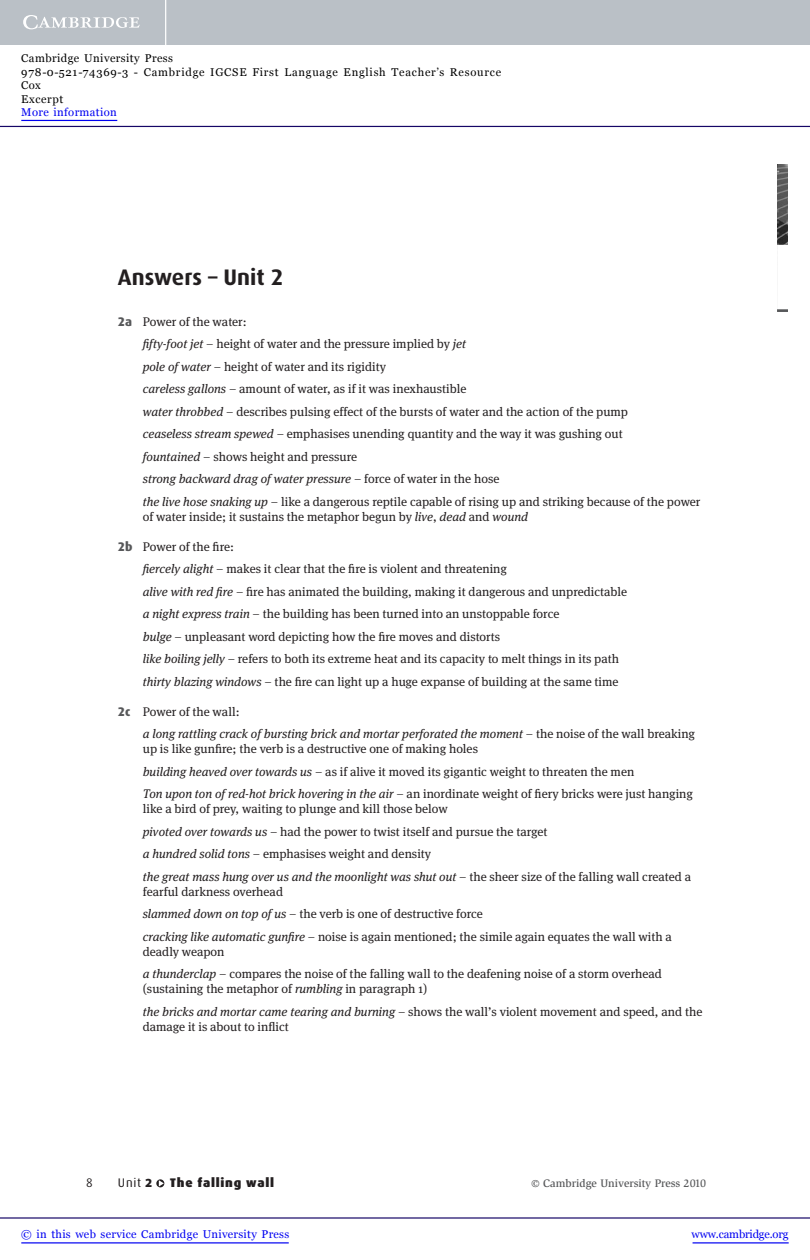
<style>
.page{position:relative;width:810px;height:1260px;background:#fff}
.page>*{position:absolute;margin:0;border:0;box-sizing:border-box;transform-origin:0 0}
.t1{font:700 22.5px "Dax";color:#231f20}
.t2{font:12.5px/22.5px "Meta Serif";color:#231f20}
.t3{font:italic 12.5px/22.5px "Meta Serif";color:#231f20}
.t4{font:900 12.5px "Dax";letter-spacing:.06em;color:#231f20}
.t5{font:12.5px "Dax";color:#231f20}
.t6{font:11.25px/13.5px "Georgia";letter-spacing:.07em;color:#000}
.t7{font:11.25px "Georgia";letter-spacing:.025em;color:#0000f1}
.t8{font:500 11.25px "Slimbach Std";color:#57585a}
.t9{font:11.25px "Georgia";letter-spacing:-.015em;color:#0000f1}
.s1{font-family:"Dax";font-weight:800;color:#57585a}
.s2{font-style:italic}
.s3{font-family:"Dax";font-weight:800;font-style:normal;color:#57585a}
.s4{font-style:normal}
.s5{font-family:"Myriad Pro";font-weight:900}
.s6{font-size:16.25px}
</style>
<div class="page">
<img style="left:777px;top:164px;width:11px;height:60px">
<svg style="left:777px;top:224px;width:11px;height:88px"></svg>
<svg style="left:156px;top:1179px;width:8px;height:8px"></svg>
<svg style="left:159px;top:1180px;width:5px;height:7px"></svg>
<hr style="left:0;top:1217px;width:810px;height:2px;background:#150666">
<hr style="left:693px;top:1242px;width:96px;height:1px;background:#0000f1">
<hr style="left:0;top:126px;width:810px;height:1px;background:#150666">
<div style="left:0;top:0;width:810px;height:45px;background:#bac0c6"></div>
<svg style="left:23px;top:15px;width:117px;height:14px"></svg>
<hr style="left:165px;top:0;width:1px;height:45px;background:#fff">
<hr style="left:21px;top:1242px;width:268px;height:1px;background:#0000f1">
<hr style="left:21px;top:120px;width:96px;height:1px;background:#0000f1">
<p class="t6" style="left:21px;top:52px;width:481px">Cambridge University Press<br>978-0-521-74369-3 - Cambridge IGCSE First Language English Teacher’s Resource<br>Cox<br>Excerpt</p>
<p class="t7" style="left:21px;top:106px;width:97px">More information</p>
<h1 class="t1" style="left:118px;top:267px;width:167px">Answers – Unit 2</h1>
<p class="t2" style="left:143px;top:311px;width:559px;text-indent:-25px"><span class="s1">2a</span> Power of the water:<br><span class="s2">fifty-foot jet</span> – height of water and the pressure implied by <span class="s2">jet<br>pole of water</span> – height of water and its rigidity<br><span class="s2">careless gallons</span> – amount of water, as if it was inexhaustible<br><span class="s2">water throbbed</span> – describes pulsing effect of the bursts of water and the action of the pump<br><span class="s2">ceaseless stream spewed</span> – emphasises unending quantity and the way it was gushing out<br><span class="s2">fountained</span> – shows height and pressure<br><span class="s2">strong backward drag of water pressure</span> – force of water in the hose<br><span class="s2">the live hose snaking up</span> – like a dangerous reptile capable of rising up and striking because of the power</p>
<p class="t2" style="left:143px;top:506px;width:387px">of water inside; it sustains the metaphor begun by <span class="s2">live</span>, <span class="s2">dead</span> and <span class="s2">wound</span></p>
<p class="t2" style="left:143px;top:536px;width:486px;text-indent:-25px"><span class="s1">2b</span> Power of the fire:<br><span class="s2">fiercely alight</span> – makes it clear that the fire is violent and threatening<br><span class="s2">alive with red fire</span> – fire has animated the building, making it dangerous and unpredictable <span class="s2">a night express train</span> – the building has been turned into an unstoppable force<br><span class="s2">bulge</span> – unpleasant word depicting how the fire moves and distorts<br><span class="s2">like boiling jelly</span> – refers to both its extreme heat and its capacity to melt things in its path <span class="s2">thirty blazing windows</span> – the fire can light up a huge expanse of building at the same time</p>
<p class="t3" style="left:143px;top:701px;width:554px;text-indent:-25px"><span class="s3">2c</span> <span class="s4">Power of the wall:<br></span>a long rattling crack of bursting brick and mortar perforated the moment <span class="s4">– the noise of the wall breaking</span></p>
<p class="t2" style="left:143px;top:739px;width:552px">up is like gunfire; the verb is a destructive one of making holes<br><span class="s2">building heaved over towards us</span> – as if alive it moved its gigantic weight to threaten the men<br><span class="s2">Ton upon ton of red-hot brick hovering in the air</span> – an inordinate weight of fiery bricks were just hanging</p>
<p class="t2" style="left:143px;top:799px;width:550px">like a bird of prey, waiting to plunge and kill those below<br><span class="s2">pivoted over towards us</span> – had the power to twist itself and pursue the target<br><span class="s2">a hundred solid tons</span> – emphasises weight and density<br><span class="s2">the great mass hung over us and the moonlight was shut out</span> – the sheer size of the falling wall created a</p>
<p class="t2" style="left:143px;top:881px;width:531px">fearful darkness overhead<br><span class="s2">slammed down on top of us</span> – the verb is one of destructive force<br><span class="s2">cracking like automatic gunfire</span> – noise is again mentioned; the simile again equates the wall with a</p>
<p class="t2" style="left:143px;top:941px;width:521px">deadly weapon<br><span class="s2">a thunderclap</span> – compares the noise of the falling wall to the deafening noise of a storm overhead</p>
<p class="t2" style="left:143px;top:979px;width:561px">(sustaining the metaphor of <span class="s2">rumbling</span> in paragraph 1)<br><span class="s2">the bricks and mortar came tearing and burning</span> – shows the wall’s violent movement and speed, and the</p>
<p class="t2" style="left:143px;top:1016px;width:148px">damage it is about to inflict</p>
<p class="t5" style="left:86px;top:1178px;width:8px">8</p>
<p class="t5" style="left:118px;top:1178px;width:36px">Unit <span class="s5">2</span></p>
<p class="t4" style="left:170px;top:1176px;width:106px">The falling wall</p>
<p class="t8" style="left:532px;top:1179px;width:176px"><span class="s6">©</span> Cambridge University Press 2010</p>
<p class="t7" style="left:21px;top:1227px;width:269px">© in this web service Cambridge University Press</p>
<p class="t9" style="left:692px;top:1227px;width:99px">www.cambridge.org</p>
</div>
